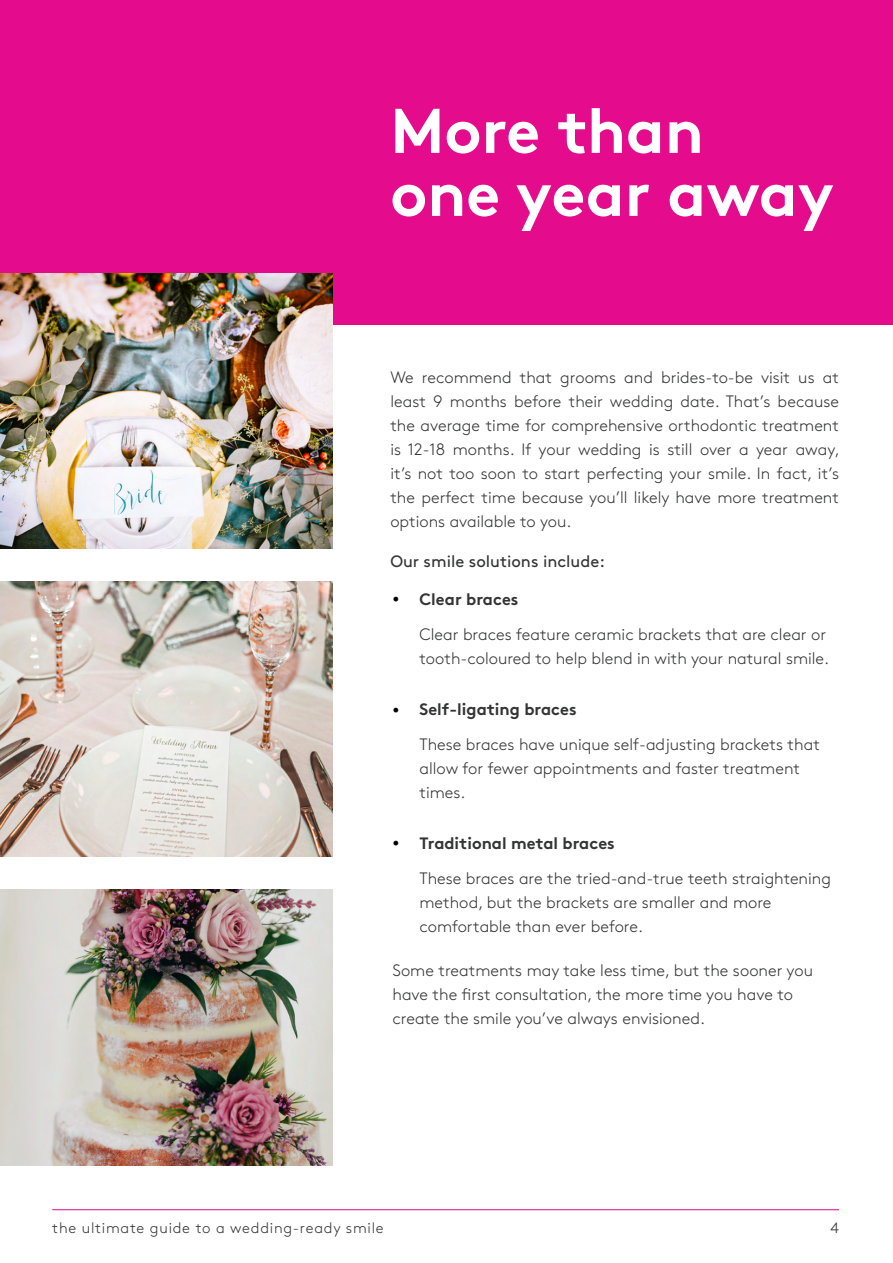
<style>
.page{position:relative;width:893px;height:1263px;background:#fff}
.page>*{position:absolute;margin:0;border:0;box-sizing:border-box;transform-origin:0 0}
.t1{font:700 63px/63px "Brown";color:#fff}
.t2{font:18px "Minion Pro";color:#000}
.t3{font:300 16.5px/24px "Brown";color:#333434}
.t4{font:700 16.5px "Brown";color:#333434}
.t5{font:16.5px "Brown";color:#333434}
.t6{font:300 15px "Brown";letter-spacing:.05em;color:#333434}
</style>
<div class="page">
<hr style="left:52px;top:1209px;width:787px;height:1px;background:#e4058c">
<div style="left:0;top:0;width:893px;height:324px;background:#e40c8d"></div>
<img style="left:0;top:273px;width:332px;height:276px">
<img style="left:0;top:581px;width:332px;height:276px">
<img style="left:0;top:889px;width:332px;height:276px">
<p class="t1" style="left:390px;top:93px;width:445px">More than<br>one year away</p>
<p class="t3" style="left:390px;top:364px;width:451px;text-align:justify">We recommend that grooms and brides-to-be visit us at least 9 months before their wedding date. That’s because the average time for comprehensive orthodontic treatment is 12-18 months. If your wedding is still over a year away, it’s not too soon to start perfecting your smile. In fact, it’s the perfect time because you’ll likely have more treatment options available to you.</p>
<p class="t5" style="left:390px;top:549px;width:216px">Our smile solutions include:</p>
<p class="t4" style="left:419px;top:586px;width:100px">Clear braces</p>
<p class="t3" style="left:419px;top:621px;width:411px">Clear braces feature ceramic brackets that are clear or tooth-coloured to help blend in with your natural smile.</p>
<p class="t4" style="left:419px;top:696px;width:159px">Self-ligating braces</p>
<p class="t3" style="left:419px;top:731px;width:402px">These braces have unique self-adjusting brackets that allow for fewer appointments and faster treatment times.</p>
<p class="t4" style="left:419px;top:830px;width:197px">Traditional metal braces</p>
<p class="t3" style="left:419px;top:865px;width:413px">These braces are the tried-and-true teeth straightening method, but the brackets are smaller and more comfortable than ever before.</p>
<p class="t3" style="left:392px;top:957px;width:422px">Some treatments may take less time, but the sooner you have the first consultation, the more time you have to create the smile you’ve always envisioned.</p>
<p class="t2" style="left:392px;top:586px;width:9px">•</p>
<p class="t2" style="left:392px;top:696px;width:9px">•</p>
<p class="t2" style="left:392px;top:829px;width:9px">•</p>
<p class="t6" style="left:52px;top:1217px;width:333px">the ultimate guide to a wedding-ready smile</p>
<p class="t6" style="left:830px;top:1217px;width:10px">4</p>
</div>
